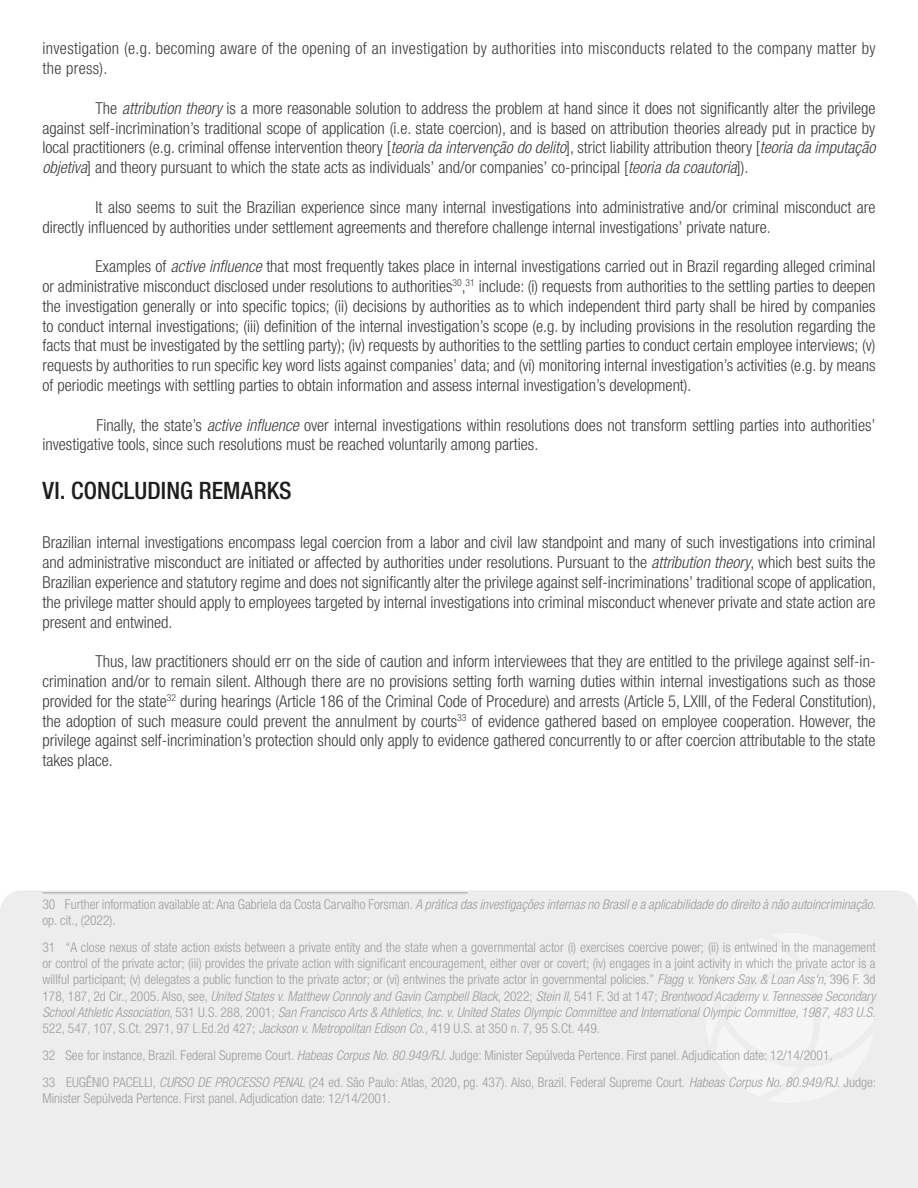
<style>
.page{position:relative;width:918px;height:1188px;background:#fff}
.page>*{position:absolute;margin:0;border:0;box-sizing:border-box;transform-origin:0 0}
.t1{font:500 condensed 24px "Helvetica Neue LT Std";letter-spacing:.005em;color:#1d1d1b}
.t2{font:300 condensed 16.5px/19.8px "Helvetica Neue LT Std";color:#3c3c3b;text-align:justify}
.t3{font:300 condensed 16.5px/19.8px "Helvetica Neue LT Std";letter-spacing:.02em;color:#3c3c3b}
.t4{font:300 condensed 13.5px/16.2px "Helvetica Neue LT Std";color:#9d9d9c;text-align:justify}
.t5{font:italic 300 condensed 13.5px/16.2px "Helvetica Neue LT Std";color:#9d9d9c}
.s1{font-style:italic}
.s2{font-style:normal}
</style>
<div class="page">
<div style="left:0;top:890px;width:918px;height:298px;background:#ededed"></div>
<div style="left:705px;top:933px;width:170px;height:170px;background:#f5f5f5"></div>
<hr style="left:43px;top:892px;width:425px;height:1px;background:#9d9d9c">
<p class="t3" style="left:43px;top:38px;width:835px">investigation (e.g. becoming aware of the opening of an investigation by authorities into misconducts related to the company matter by the press).</p>
<p class="t2" style="left:43px;top:98px;width:835px;text-indent:53px">The <span class="s1">attribution theory</span> is a more reasonable solution to address the problem at hand since it does not significantly alter the privilege against self-incrimination’s traditional scope of application (i.e. state coercion), and is based on attribution theories already put in practice by local practitioners (e.g. criminal offense intervention theory [<span class="s1">teoria da intervenção do delito</span>], strict liability attribution theory [<span class="s1">teoria da imputação objetiva</span>] and theory pursuant to which the state acts as individuals’ and/or companies’ co-principal [<span class="s1">teoria da coautoria</span>]).</p>
<p class="t2" style="left:43px;top:197px;width:834px;text-indent:53px">It also seems to suit the Brazilian experience since many internal investigations into administrative and/or criminal misconduct are directly influenced by authorities under settlement agreements and therefore challenge internal investigations’ private nature.</p>
<p class="t2" style="left:43px;top:256px;width:835px;text-indent:53px">Examples of <span class="s1">active influence</span> that most frequently takes place in internal investigations carried out in Brazil regarding alleged criminal or administrative misconduct disclosed under resolutions to authorities<sup>30</sup>,<sup>31</sup> include: (i) requests from authorities to the settling parties to deepen the investigation generally or into specific topics; (ii) decisions by authorities as to which independent third party shall be hired by companies to conduct internal investigations; (iii) definition of the internal investigation’s scope (e.g. by including provisions in the resolution regarding the facts that must be investigated by the settling party); (iv) requests by authorities to the settling parties to conduct certain employee interviews; (v) requests by authorities to run specific key word lists against companies’ data; and (vi) monitoring internal investigation’s activities (e.g. by means of periodic meetings with settling parties to obtain information and assess internal investigation’s development).</p>
<p class="t2" style="left:42px;top:415px;width:834px;text-indent:54px">Finally, the state’s <span class="s1">active influence</span> over internal investigations within resolutions does not transform settling parties into authorities’ investigative tools, since such resolutions must be reached voluntarily among parties.</p>
<h1 class="t1" style="left:43px;top:476px;width:251px">VI. CONCLUDING REMARKS</h1>
<p class="t2" style="left:43px;top:533px;width:835px">Brazilian internal investigations encompass legal coercion from a labor and civil law standpoint and many of such investigations into criminal and administrative misconduct are initiated or affected by authorities under resolutions. Pursuant to the <span class="s1">attribution theory</span>, which best suits the Brazilian experience and statutory regime and does not significantly alter the privilege against self-incriminations’ traditional scope of application, the privilege matter should apply to employees targeted by internal investigations into criminal misconduct whenever private and state action are present and entwined.</p>
<p class="t2" style="left:43px;top:651px;width:835px;text-indent:53px">Thus, law practitioners should err on the side of caution and inform interviewees that they are entitled to the privilege against self-in&shy;crimination and/or to remain silent. Although there are no provisions setting forth warning duties within internal investigations such as those provided for the state<sup>32</sup> during hearings (Article 186 of the Criminal Code of Procedure) and arrests (Article 5, LXIII, of the Federal Constitution), the adoption of such measure could prevent the annulment by courts<sup>33</sup> of evidence gathered based on employee cooperation. However, the privilege against self-incrimination’s protection should only apply to evidence gathered concurrently to or after coercion attributable to the state takes place.</p>
<p class="t5" style="left:43px;top:897px;width:835px"><span class="s2">30 Further information available at: Ana Gabriela da Costa Carvalho Forsman.</span> A prática das investigações internas no Brasil e a aplicabilidade do direito à não autoincriminação<span class="s2">. op. cit., (2022).</span></p>
<p class="t4" style="left:43px;top:939px;width:835px">31 “A close nexus of state action exists between a private entity and the state when a governmental actor (i) exercises coercive power; (ii) is entwined in the management or control of the private actor; (iii) provides the private action with significant encouragement, either over or covert; (iv) engages in a joint activity in which the private actor is a willful participant; (v) delegates a public function to the private actor; or (vi) entwines the private actor in governmental policies.” <span class="s1">Flagg v. Yonkers Sav. &amp; Loan Ass'n</span>, 396 F. 3d 178, 187, 2d Cir., 2005. Also, see, <span class="s1">United States v. Matthew Connoly and Gavin Campbell Black</span>, 2022; <span class="s1">Stein II</span>, 541 F. 3d at 147; <span class="s1">Brentwood Academy v. Tennessee Secondary School Athletic Association</span>, 531 U.S. 288, 2001; <span class="s1">San Francisco Arts &amp; Athletics, Inc. v. United States Olympic Committee and International Olympic Committee, 1987, 483 U.S.<br></span>522, 547, 107, S.Ct. 2971, 97 L.Ed.2d 427; <span class="s1">Jackson v. Metropolitan Edison Co.</span>, 419 U.S. at 350 n. 7, 95 S.Ct. 449.</p>
<p class="t4" style="left:43px;top:1042px;width:835px;line-height:26.8px">32 See for instance, Brazil. Federal Supreme Court. <span class="s1">Habeas Corpus No. 80.949/RJ</span>. Judge: Minister Sepúlveda Pertence. First panel. Adjudication date: 12/14/2001.<br>33 EUGÊNIO PACELLI, <span class="s1">CURSO DE PROCESSO PENAL</span> (24 ed. São Paulo: Atlas, 2020, pg. 437). Also, Brazil. Federal Supreme Court. <span class="s1">Habeas Corpus No. 80.949/RJ</span>. Judge:</p>
<p class="t4" style="left:43px;top:1090px;width:350px">Minister Sepúlveda Pertence. First panel. Adjudication date: 12/14/2001.</p>
</div>
